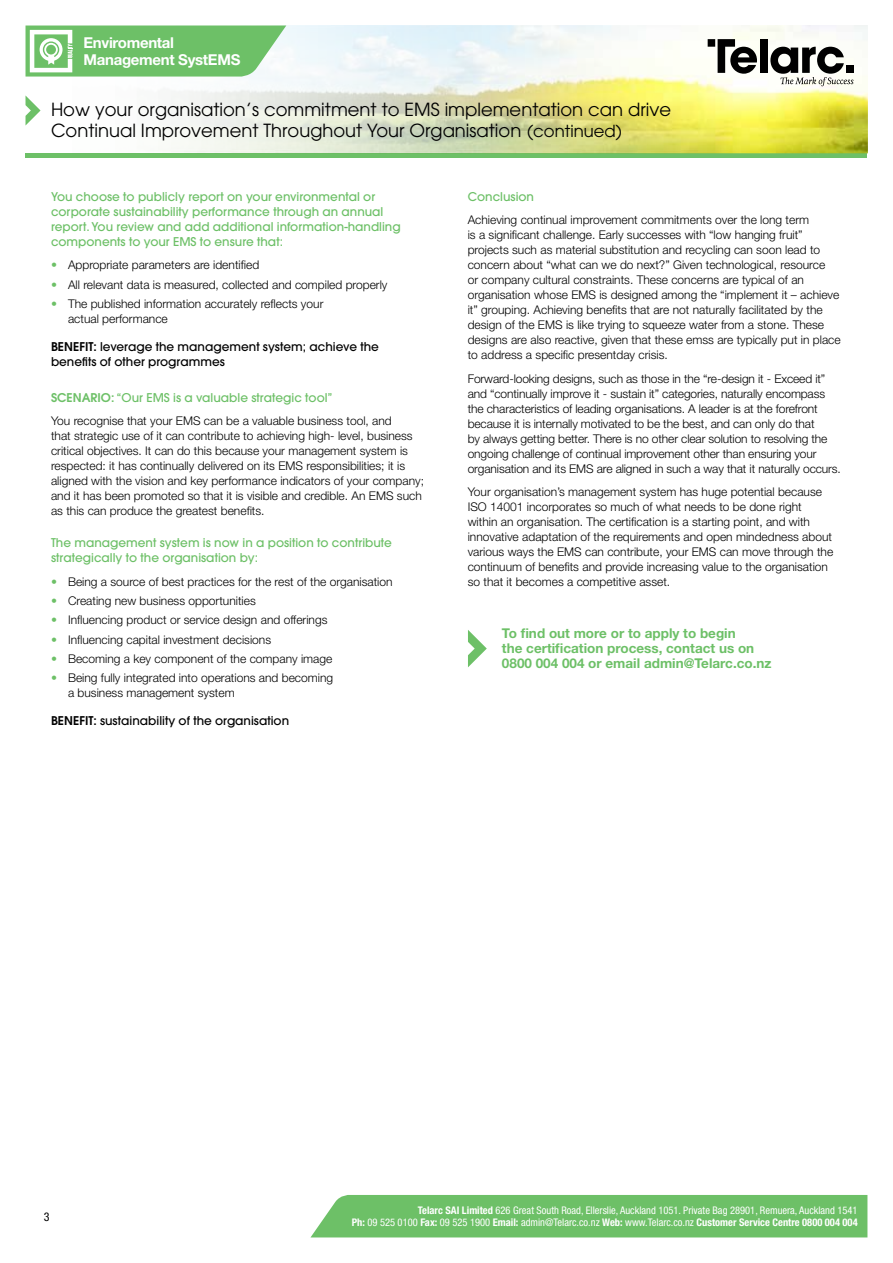
<style>
.page{position:relative;width:893px;height:1263px;background:#fff}
.page>*{position:absolute;margin:0;border:0;box-sizing:border-box;transform-origin:0 0}
.t1{font:18px/21px "Avant Garde";color:#000}
.t2{font:700 15px/16.5px "Helvetica Neue LT Std";letter-spacing:-.02em;color:#fff}
.t3{font:700 13.5px/15px "Helvetica Neue LT Std";color:#6dc067}
.t4{font:300 12px/15px "Helvetica Neue LT Std";color:#000}
.t5{font:500 12px/15px "Avant Garde";color:#6dc067}
.t6{font:500 12px/15px "Avant Garde";color:#000}
.t7{font:condensed 12px "Helvetica Neue LT Std";color:#000}
.t8{font:condensed 10.5px/12.6px "Helvetica Neue LT Std";color:#fff;text-align:right}
.s1{font-size:16.5px}
.s2{color:#6dc067}
.s3{font-weight:600}
.s4{font-weight:700}
</style>
<div class="page">
<hr style="left:26px;top:153px;width:841px;height:4px;background:#6dc067">
<img style="left:171px;top:26px;width:696px;height:127px">
<div style="left:311px;top:1195px;width:556px;height:42px;background:#6dc067"></div>
<svg style="left:770px;top:47px;width:83px;height:39px"></svg>
<div style="left:760px;top:39px;width:7px;height:34px;background:#000"></div>
<svg style="left:708px;top:39px;width:49px;height:35px"></svg>
<svg style="left:468px;top:630px;width:19px;height:37px"></svg>
<svg style="left:26px;top:26px;width:260px;height:51px;background:#82c97d"></svg>
<svg style="left:26px;top:96px;width:15px;height:29px"></svg>
<p class="t2" style="left:84px;top:34px;width:158px">Enviromental<br>Management SystEMS</p>
<h1 class="t1" style="left:51px;top:99px;width:622px">How your organisation’s commitment to EMS implementation can drive<br>Continual Improvement Throughout Your Organisation <span class="s1">(continued)</span></h1>
<p class="t5" style="left:51px;top:189px;width:351px">You choose to publicly report on your environmental or corporate sustainability performance through an annual report. You review and add additional information-handling components to your EMS to ensure that:</p>
<p class="t4" style="left:51px;top:257px;width:210px"><span class="s2">•</span> Appropriate parameters are identified</p>
<p class="t4" style="left:51px;top:277px;width:338px"><span class="s2">•</span> All relevant data is measured, collected and compiled properly</p>
<p class="t4" style="left:68px;top:296px;width:257px;text-indent:-17px"><span class="s2">•</span> The published information accurately reflects your actual performance</p>
<p class="t6" style="left:51px;top:339px;width:329px"><span class="s3">BENEFIT:</span> leverage the management system; achieve the benefits of other programmes</p>
<p class="t5" style="left:51px;top:390px;width:283px"><span class="s3">SCENARIO:</span> “Our EMS is a valuable strategic tool”</p>
<p class="t4" style="left:51px;top:413px;width:374px">You recognise that your EMS can be a valuable business tool, and<br>that strategic use of it can contribute to achieving high- level, business critical objectives. It can do this because your management system is respected: it has continually delivered on its EMS responsibilities; it is aligned with the vision and key performance indicators of your company; and it has been promoted so that it is visible and credible. An EMS such as this can produce the greatest benefits.</p>
<p class="t5" style="left:51px;top:536px;width:342px">The management system is now in a position to contribute strategically to the organisation by:</p>
<p class="t4" style="left:51px;top:574px;width:343px"><span class="s2">•</span> Being a source of best practices for the rest of the organisation</p>
<p class="t4" style="left:51px;top:593px;width:206px"><span class="s2">•</span> Creating new business opportunities</p>
<p class="t4" style="left:51px;top:612px;width:278px"><span class="s2">•</span> Influencing product or service design and offerings</p>
<p class="t4" style="left:51px;top:632px;width:222px"><span class="s2">•</span> Influencing capital investment decisions</p>
<p class="t4" style="left:51px;top:651px;width:283px"><span class="s2">•</span> Becoming a key component of the company image</p>
<p class="t4" style="left:68px;top:670px;width:267px;text-indent:-17px"><span class="s2">•</span> Being fully integrated into operations and becoming a business management system</p>
<p class="t6" style="left:51px;top:713px;width:240px"><span class="s3">BENEFIT:</span> sustainability of the organisation</p>
<p class="t5" style="left:468px;top:189px;width:68px">Conclusion</p>
<p class="t4" style="left:468px;top:212px;width:374px">Achieving continual improvement commitments over the long term<br>is a significant challenge. Early successes with “low hanging fruit” projects such as material substitution and recycling can soon lead to concern about “what can we do next?” Given technological, resource<br>or company cultural constraints. These concerns are typical of an organisation whose EMS is designed among the “implement it – achieve it” grouping. Achieving benefits that are not naturally facilitated by the design of the EMS is like trying to squeeze water from a stone. These designs are also reactive, given that these emss are typically put in place to address a specific presentday crisis.</p>
<p class="t4" style="left:468px;top:371px;width:375px">Forward-looking designs, such as those in the “re-design it - Exceed it” and “continually improve it - sustain it” categories, naturally encompass the characteristics of leading organisations. A leader is at the forefront because it is internally motivated to be the best, and can only do that<br>by always getting better. There is no other clear solution to resolving the ongoing challenge of continual improvement other than ensuring your organisation and its EMS are aligned in such a way that it naturally occurs.</p>
<p class="t4" style="left:468px;top:484px;width:367px">Your organisation’s management system has huge potential because ISO 14001 incorporates so much of what needs to be done right within an organisation. The certification is a starting point, and with innovative adaptation of the requirements and open mindedness about various ways the EMS can contribute, your EMS can move through the continuum of benefits and provide increasing value to the organisation so that it becomes a competitive asset.</p>
<p class="t3" style="left:502px;top:626px;width:271px">To find out more or to apply to begin<br>the certification process, contact us on<br>0800 004 004 or email admin@Telarc.co.nz</p>
<p class="t7" style="left:44px;top:1209px;width:7px">3</p>
<p class="t8" style="left:352px;top:1203px;width:507px"><span class="s4">Telarc SAI Limited</span> 626 Great South Road, Ellerslie, Auckland 1051. Private Bag 28901, Remuera, Auckland 1541<br><span class="s4">Ph:</span> 09 525 0100 <span class="s4">Fax:</span> 09 525 1900 <span class="s4">Email:</span> admin@Telarc.co.nz <span class="s4">Web:</span> www.Telarc.co.nz <span class="s4">Customer Service Centre 0800 004 004</span></p>
</div>
